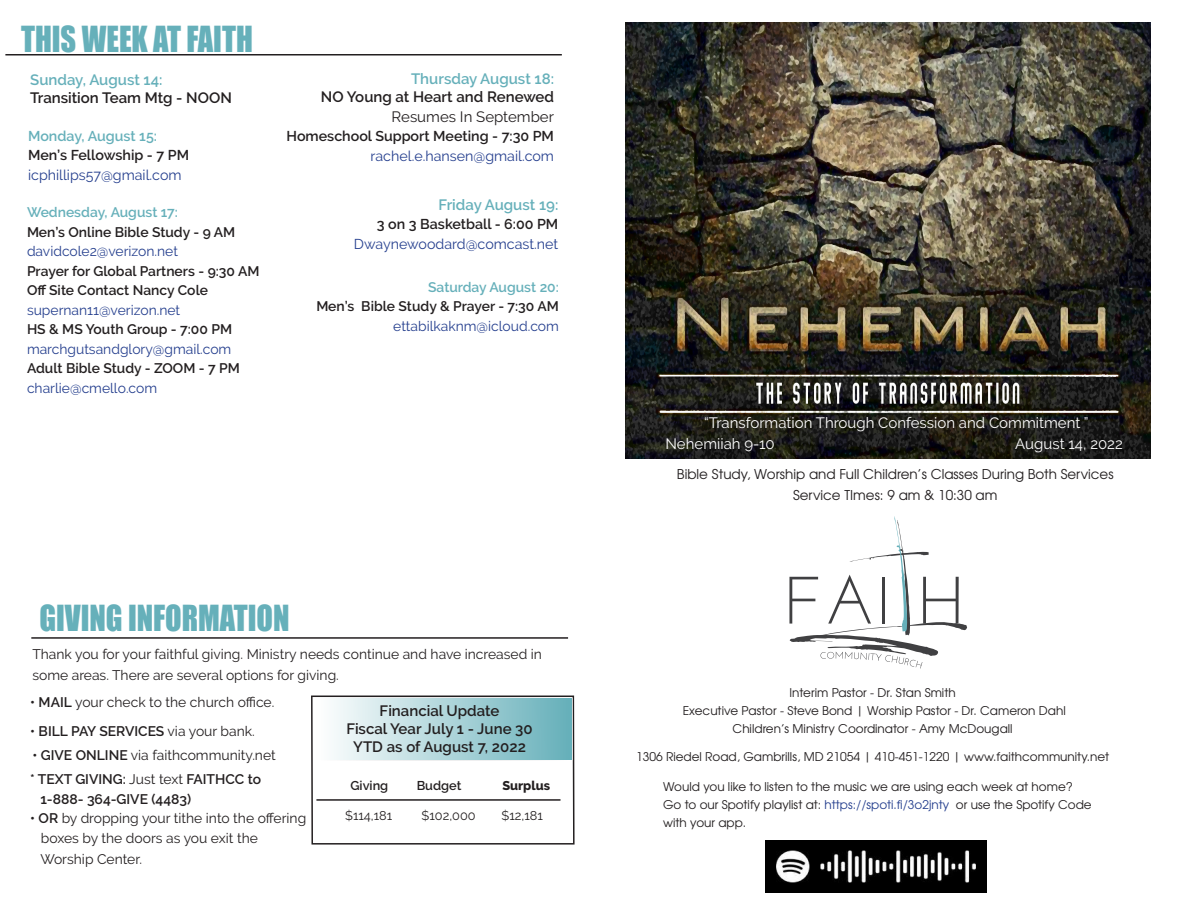
<style>
.page{position:relative;width:1188px;height:918px;background:#fff}
.page>*{position:absolute;margin:0;border:0;box-sizing:border-box;transform-origin:0 0}
.t1{font:33px "Impact";color:#66b0ba;scale:.92 1}
.t2{font:600 15px/18px "Raleway";color:#231f20;text-align:right}
.t3{font:15px/21px "Raleway";color:#fff}
.t4{font:15px "Raleway";color:#231f20}
.t5{font:600 15px "Raleway";color:#66b0ba}
.t6{font:600 14.25px/19.5px "Raleway";color:#231f20;text-align:right}
.t7{font:14.25px/19.5px "Raleway";color:#253f8e;text-align:right}
.t8{font:600 14.25px "Raleway";color:#66b0ba}
.t9{font:600 13.8px/19.5px "Raleway";color:#231f20}
.t10{font:13.8px/21px "Raleway";color:#231f20}
.t11{font:13.5px/21px "Te X Gyre Adventor";color:#231f20;text-align:center}
.t12{font:12.75px "Raleway";color:#231f20}
.t13{font:600 12.75px "Raleway";color:#231f20}
.t14{font:800 12.75px "Raleway";color:#231f20}
.t15{font:12px/18px "Te X Gyre Adventor";color:#231f20;text-align:center}
.s1{color:#66b0ba}
.s2{font-weight:400;color:#253f8e}
.s3{font-weight:600;color:#231f20}
.s4{font-weight:600}
.s5{font-weight:400}
.s6{color:#253f8e}
</style>
<div class="page">
<svg style="left:311px;top:695px;width:264px;height:150px"></svg>
<img style="left:625px;top:23px;width:525px;height:436px">
<svg style="left:789px;top:516px;width:178px;height:153px"></svg>
<hr style="left:5px;top:54px;width:557px;height:2px;background:#231f20">
<div style="left:315px;top:698px;width:257px;height:62px;background:linear-gradient(to right,#fff,#65afb9);border:2px solid #fff"></div>
<hr style="left:316px;top:799px;width:245px;height:2px;background:#231f20">
<hr style="left:31px;top:637px;width:537px;height:2px;background:#231f20">
<img style="left:766px;top:840px;width:221px;height:52px">
<p class="t1" style="left:21px;top:13px;width:253px">THIS WEEK AT FAITH</p>
<p class="t2" style="left:30px;top:71px;width:203px;text-align:left"><span class="s1">Sunday, August 14:<br></span>Transition Team Mtg - NOON</p>
<p class="t8" style="left:28px;top:128px;width:130px">Monday, August 15:</p>
<p class="t6" style="left:28px;top:146px;width:163px">Men’s Fellowship - 7 PM</p>
<p class="t7" style="left:28px;top:165px;width:155px">icphillips57@gmail.com</p>
<p class="t9" style="left:27px;top:203px;width:234px"><span class="s1">Wednesday, August 17:<br></span>Men’s Online Bible Study - 9 AM <span class="s2">davidcole2@verizon.net<br></span>Prayer for Global Partners - 9:30 AM<br>Off Site Contact Nancy Cole <span class="s2">supernan11@verizon.net<br></span>HS &amp; MS Youth Group - 7:00 PM <span class="s2">marchgutsandglory@gmail.com</span></p>
<p class="t9" style="left:27px;top:359px;width:214px">Adult Bible Study - ZOOM - 7 PM <span class="s2">charlie@cmello.com</span></p>
<p class="t2" style="left:321px;top:70px;width:235px"><span class="s1">Thursday August 18:<br></span>NO Young at Heart and Renewed</p>
<p class="t4" style="left:392px;top:108px;width:164px">Resumes In September</p>
<p class="t6" style="left:287px;top:127px;width:269px">Homeschool Support Meeting - 7:30 PM <span class="s2">rachel.e.hansen@gmail.com</span></p>
<p class="t5" style="left:439px;top:196px;width:121px">Friday August 19:</p>
<p class="t7" style="left:354px;top:214px;width:206px"><span class="s3">3 on 3 Basketball - 6:00 PM<br></span>Dwaynewoodard@comcast.net</p>
<p class="t9" style="left:316px;top:277px;width:244px;text-align:right"><span class="s1">Saturday August 20:<br></span>Men’s Bible Study &amp; Prayer - 7:30 AM <span class="s2">ettabilkaknm@icloud.com</span></p>
<p class="t1" style="left:39px;top:592px;width:273px">GIVING INFORMATION</p>
<p class="t10" style="left:32px;top:643px;width:511px">Thank you for your faithful giving. Ministry needs continue and have increased in some areas. There are several options for giving.</p>
<p class="t10" style="left:30px;top:692px;width:246px"><span class="s4">• MAIL</span> your check to the church office.</p>
<p class="t9" style="left:30px;top:721px;width:226px">• BILL PAY SERVICES <span class="s5">via your bank.</span></p>
<p class="t9" style="left:41px;top:770px;width:222px;text-indent:-10px">* TEXT GIVING: <span class="s5">Just text</span> FAITHCC to<br>1-888- 364-GIVE (4483)</p>
<p class="t10" style="left:41px;top:809px;width:267px;line-height:19.5px;text-indent:-11px"><span class="s4">• OR</span> by dropping your tithe into the offering boxes by the doors as you exit the</p>
<p class="t10" style="left:40px;top:848px;width:103px">Worship Center.</p>
<p class="t2" style="left:346px;top:702px;width:188px;text-align:center">Financial Update<br>Fiscal Year July 1 - June 30<br>YTD as of August 7, 2022</p>
<p class="t10" style="left:32px;top:745px;width:245px"><span class="s4">• GIVE ONLINE</span> via faithcommunity.net</p>
<p class="t13" style="left:350px;top:778px;width:39px">Giving</p>
<p class="t13" style="left:417px;top:778px;width:46px">Budget</p>
<p class="t14" style="left:502px;top:778px;width:49px">Surplus</p>
<p class="t12" style="left:345px;top:808px;width:49px">$114,181</p>
<p class="t12" style="left:422px;top:808px;width:56px">$102,000</p>
<p class="t12" style="left:502px;top:808px;width:43px">$12,181</p>
<p class="t3" style="left:666px;top:412px;width:424px;text-indent:39px">“Transformation Through Confession and Commitment ”<br>Nehemiiah 9-10</p>
<p class="t3" style="left:1015px;top:433px;width:109px">August 14, 2022</p>
<p class="t11" style="left:677px;top:462px;width:438px">Bible Study, Worship and Full Children’s Classes During Both Services<br>Service TImes: 9 am &amp; 10:30 am</p>
<p class="t15" style="left:683px;top:682px;width:384px">Interim Pastor - Dr. Stan Smith<br>Executive Pastor - Steve Bond | Worship Pastor - Dr. Cameron Dahl<br>Children’s Ministry Coordinator - Amy McDougall</p>
<p class="t15" style="left:636px;top:747px;width:475px">1306 Riedel Road, Gambrills, MD 21054 | 410-451-1220 | www.faithcommunity.net</p>
<p class="t15" style="left:663px;top:776px;width:430px;text-align:left">Would you like to listen to the music we are using each week at home?<br>Go to our Spotify playlist at: <span class="s6">https://spoti.fi/3o2jnty</span> or use the Spotify Code with your app.</p>
</div>
